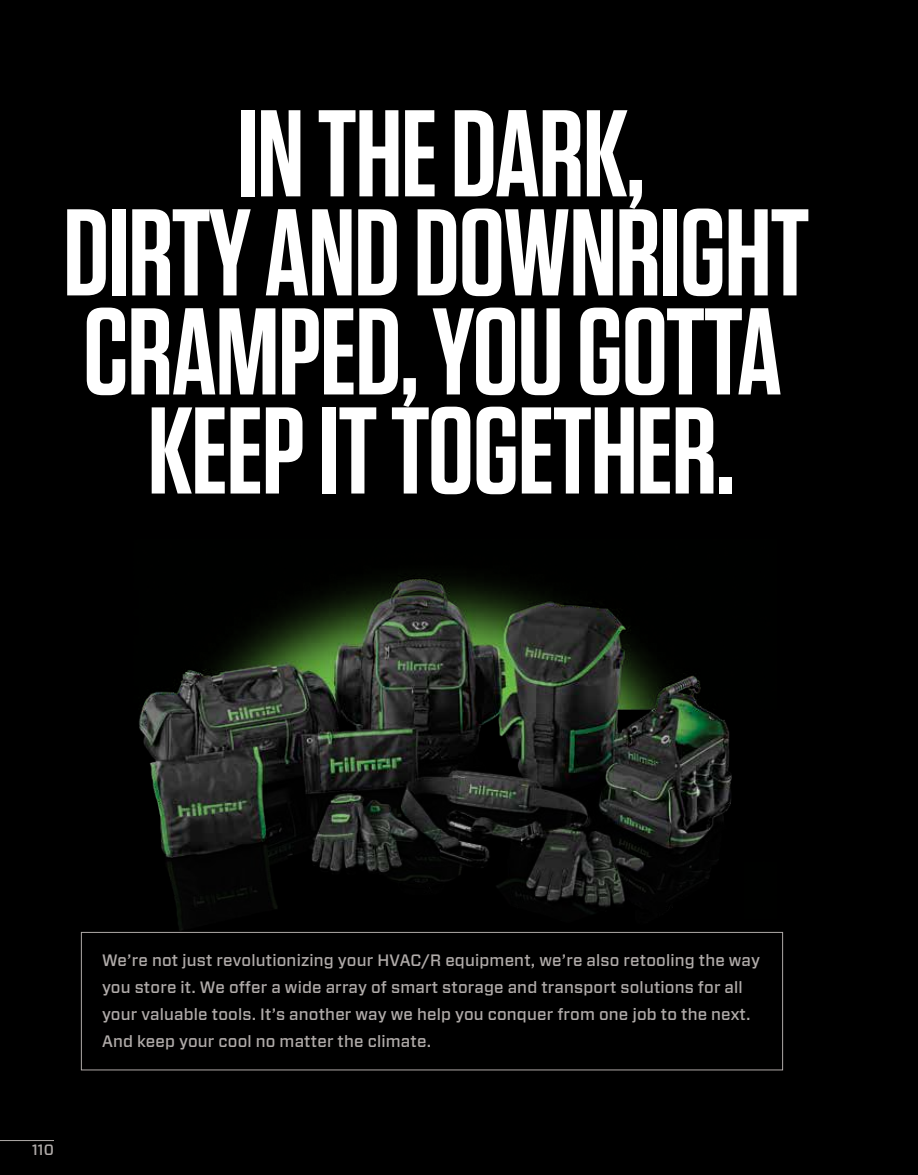
<style>
.page{position:relative;width:918px;height:1175px;background:#fff}
.page>*{position:absolute;margin:0;border:0;box-sizing:border-box;transform-origin:0 0}
.t1{font:600 123px/99px "Tungsten";letter-spacing:-.01em;color:#fff;text-align:center}
.t2{font:500 16.5px/27px "Forza";letter-spacing:.01em;color:#b0aba9}
.t3{font:500 15px "Forza";color:#b0aba9}
</style>
<div class="page">
<div style="left:0;top:0;width:918px;height:1174px;background:#000"></div>
<img style="left:80px;top:575px;width:696px;height:386px">
<hr style="left:0;top:1140px;width:54px;height:1px;background:#b0aba9">
<div style="left:81px;top:932px;width:702px;height:138px;border:1px solid #b0aba9"></div>
<h1 class="t1" style="left:63px;top:107px;width:748px">IN THE DARK,<br>DIRTY AND DOWNRIGHT<br>CRAMPED, YOU GOTTA<br>KEEP IT TOGETHER.</h1>
<p class="t3" style="left:32px;top:1139px;width:23px">110</p>
<p class="t2" style="left:102px;top:947px;width:660px">We’re not just revolutionizing your HVAC/R equipment, we’re also retooling the way you store it. We offer a wide array of smart storage and transport solutions for all your valuable tools. It’s another way we help you conquer from one job to the next.<br>And keep your cool no matter the climate.</p>
</div>
